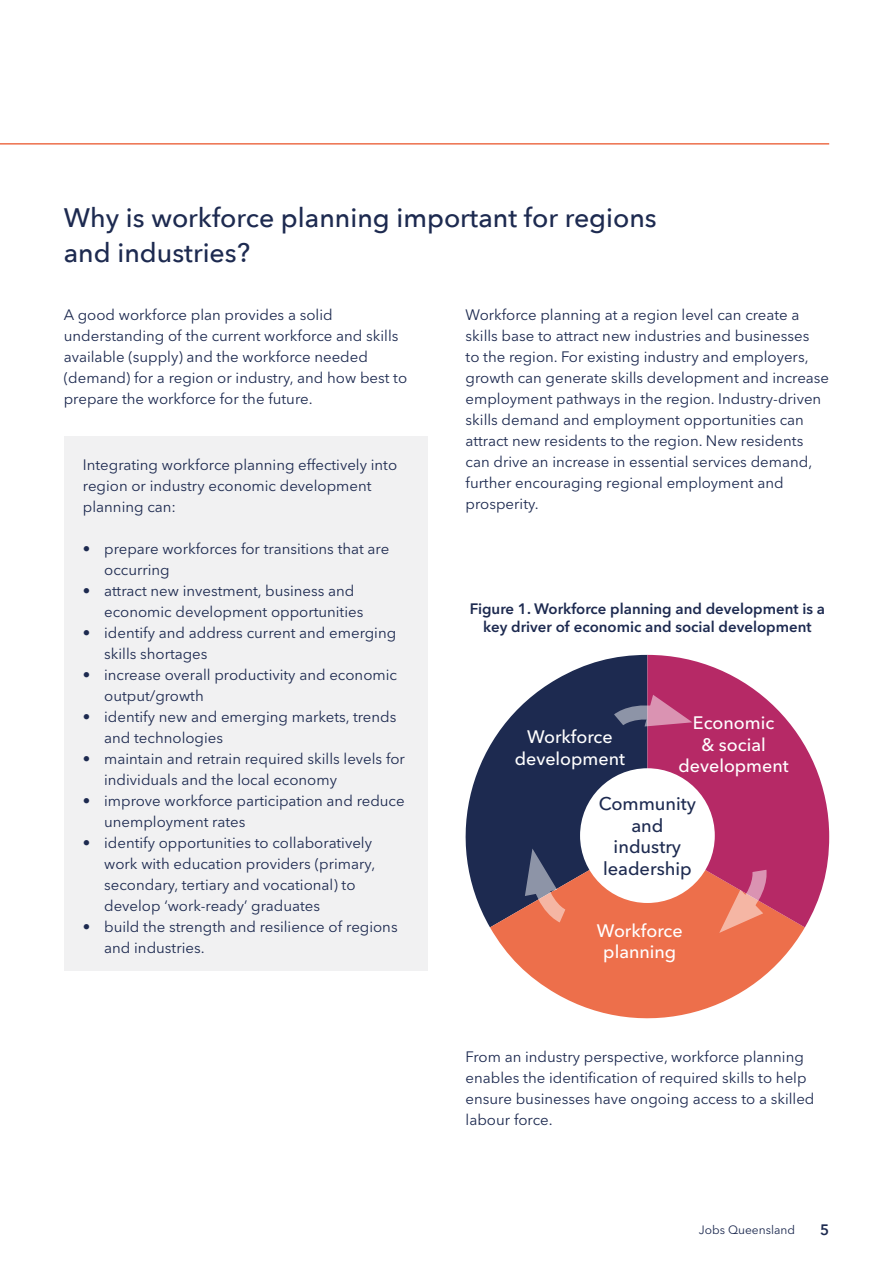
<style>
.page{position:relative;width:893px;height:1263px;background:#fff}
.page>*{position:absolute;margin:0;border:0;box-sizing:border-box;transform-origin:0 0}
.t1{font:500 26.7px/34.5px "Avenir Next";color:#1d2a50}
.t2{font:500 18.3px/21.9px "Avenir Next LT Pro";color:#1d2a50;text-align:center}
.t3{font:500 17.85px/21.5px "Avenir Next LT Pro";color:#fff;text-align:center}
.t4{font:15px/21px "Avenir Next LT Pro";color:#1d2a50}
.t5{font:600 15px/18px "Avenir Next LT Pro";color:#1d2a50;text-align:center}
.t6{font:12px "Avenir Next LT Pro";color:#1d2a50}
</style>
<div class="page">
<hr style="left:0;top:143px;width:829px;height:2px;background:#ed6f4b">
<div style="left:64px;top:437px;width:363px;height:534px;background:#f1f1f2"></div>
<svg style="left:465px;top:655px;width:182px;height:272px;fill:#1d2a50"></svg>
<svg style="left:490px;top:836px;width:315px;height:183px;fill:#ed6f4b"></svg>
<svg style="left:647px;top:655px;width:182px;height:272px;fill:#b62966"></svg>
<div style="left:580px;top:768px;width:135px;height:135px;background:#fff;border-radius:50%"></div>
<svg style="left:613px;top:695px;width:79px;height:33px;background:#905981"></svg>
<svg style="left:718px;top:861px;width:55px;height:73px;background:#d96870"></svg>
<svg style="left:521px;top:848px;width:51px;height:82px;background:#8c6266"></svg>
<h1 class="t1" style="left:64px;top:200px;width:594px">Why is workforce planning important for regions and industries?</h1>
<p class="t4" style="left:64px;top:304px;width:345px">A good workforce plan provides a solid understanding of the current workforce and skills available (supply) and the workforce needed (demand) for a region or industry, and how best to prepare the workforce for the future.</p>
<p class="t4" style="left:83px;top:455px;width:316px">Integrating workforce planning effectively into region or industry economic development planning can:</p>
<p class="t4" style="left:104px;top:539px;width:287px;text-indent:-21px">• prepare workforces for transitions that are occurring</p>
<p class="t4" style="left:104px;top:581px;width:261px;text-indent:-21px">• attract new investment, business and economic development opportunities</p>
<p class="t4" style="left:104px;top:623px;width:294px;text-indent:-21px">• identify and address current and emerging skills shortages</p>
<p class="t4" style="left:104px;top:665px;width:294px;text-indent:-21px">• increase overall productivity and economic output/growth</p>
<p class="t4" style="left:104px;top:707px;width:294px;text-indent:-21px">• identify new and emerging markets, trends and technologies</p>
<p class="t4" style="left:104px;top:749px;width:302px;text-indent:-21px">• maintain and retrain required skills levels for individuals and the local economy</p>
<p class="t4" style="left:104px;top:791px;width:302px;text-indent:-21px">• improve workforce participation and reduce unemployment rates</p>
<p class="t4" style="left:104px;top:833px;width:295px;text-indent:-21px">• identify opportunities to collaboratively work with education providers (primary, secondary, tertiary and vocational) to develop ‘work-ready’ graduates<br>build the strength and resilience of regions and industries.</p>
<p class="t4" style="left:83px;top:916px;width:9px">•</p>
<p class="t4" style="left:466px;top:305px;width:365px">Workforce planning at a region level can create a skills base to attract new industries and businesses<br>to the region. For existing industry and employers, growth can generate skills development and increase employment pathways in the region. Industry-driven skills demand and employment opportunities can attract new residents to the region. New residents can drive an increase in essential services demand, further encouraging regional employment and prosperity.</p>
<p class="t5" style="left:470px;top:600px;width:357px">Figure 1. Workforce planning and development is a key driver of economic and social development</p>
<p class="t3" style="left:678px;top:712px;width:112px">Economic<br>&amp; social development</p>
<p class="t2" style="left:599px;top:792px;width:99px">Community and industry leadership</p>
<p class="t3" style="left:515px;top:726px;width:112px">Workforce development</p>
<p class="t3" style="left:597px;top:920px;width:87px">Workforce planning</p>
<p class="t4" style="left:466px;top:1046px;width:350px">From an industry perspective, workforce planning enables the identification of required skills to help ensure businesses have ongoing access to a skilled labour force.</p>
<p class="t6" style="left:699px;top:1222px;width:98px">Jobs Queensland</p>
<p class="t5" style="left:820px;top:1220px;width:11px">5</p>
</div>
